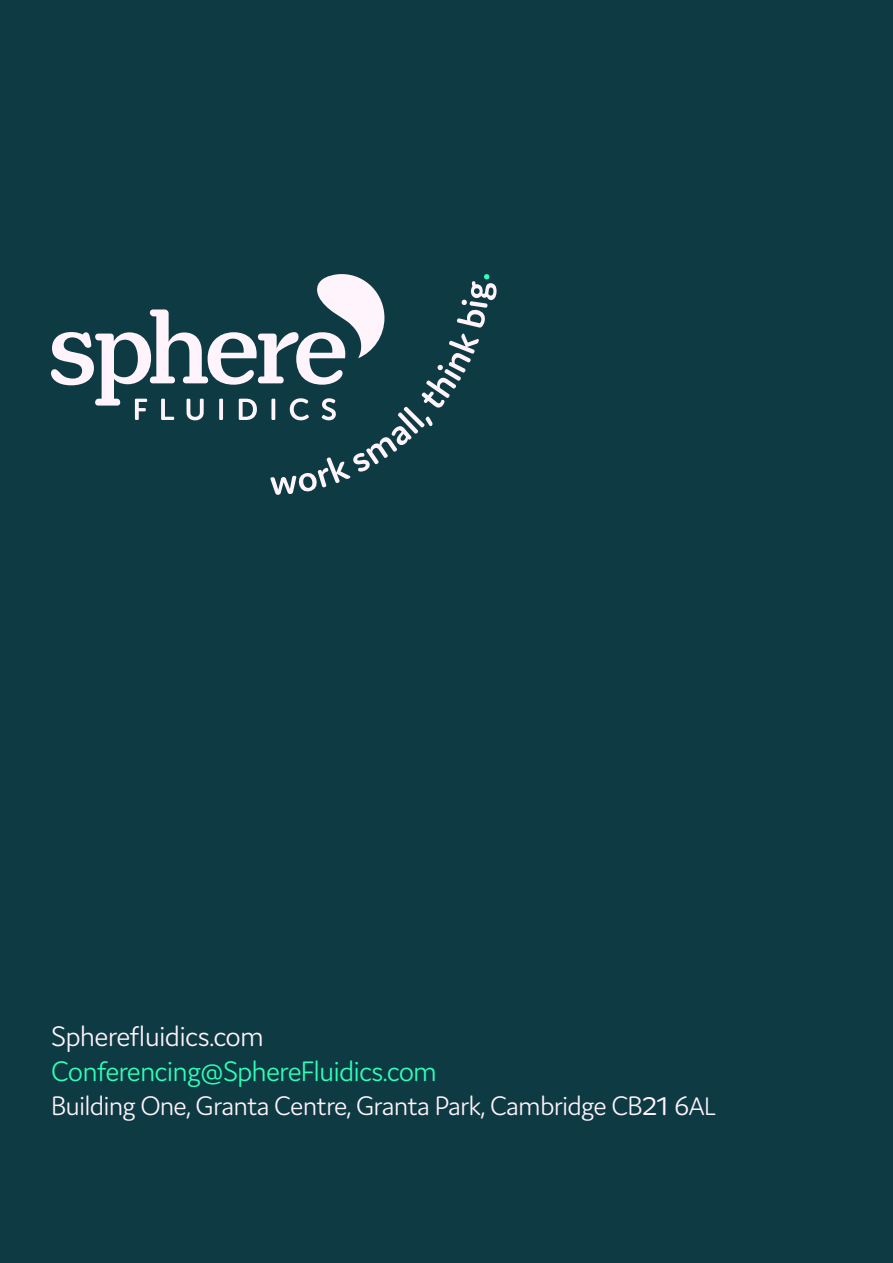
<style>
.page{position:relative;width:893px;height:1263px;background:#0e3b43}
.page>*{position:absolute;margin:0;border:0;box-sizing:border-box;transform-origin:0 0}
.t1{font:300 30px "Domus";letter-spacing:-.03em;color:#2fffb9}
.t2{font:300 30px "Domus";letter-spacing:-.025em;color:#fff3fc}
.t3{font:300 28.5px "Domus";letter-spacing:-.03em;color:#fff3fc}
.s1{font-size:36px}
.s2{font-size:31.5px}
.s3{font-size:27px}
</style>
<div class="page">
<svg style="left:51px;top:274px;width:446px;height:221px"></svg>
<p class="t2" style="left:51px;top:1020px;width:214px">Spherefluidics.com</p>
<p class="t1" style="left:51px;top:1054px;width:388px">Conferencing@SphereFluidics.com</p>
<p class="t3" style="left:51px;top:1090px;width:666px">Building One, Granta Centre, Granta Park, Cambridge CB<span class="s1">21</span> <span class="s2">6</span><span class="s3">AL</span></p>
</div>
